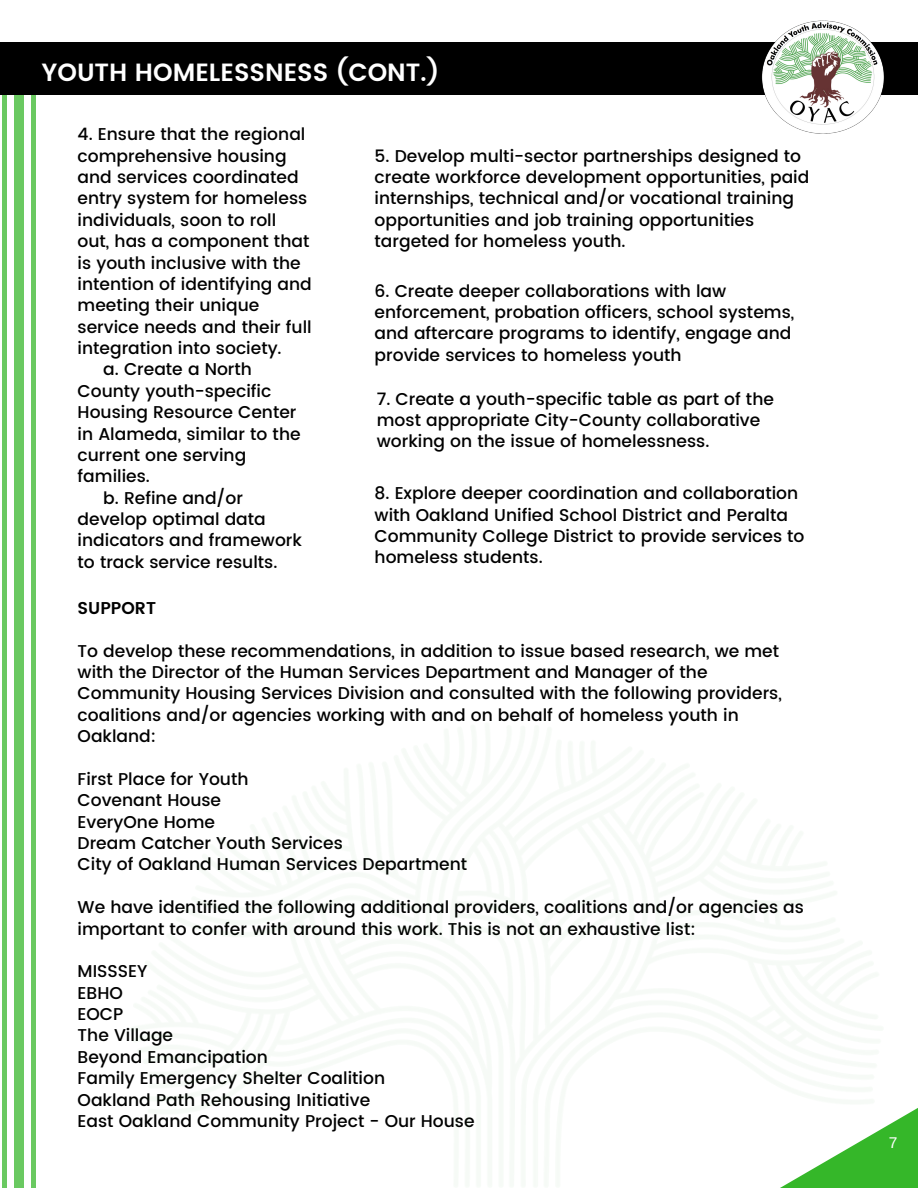
<style>
.page{position:relative;width:918px;height:1188px;background:#fff}
.page>*{position:absolute;margin:0;border:0;box-sizing:border-box;transform-origin:0 0}
.t1{font:600 24.9px "Poppins";color:#fff}
.t2{font:500 17.1px/21.3px "Poppins";color:#000}
.t3{font:600 17.1px "Poppins";color:#000}
.t4{font:15.6px "Arimo";color:#fff}
</style>
<div class="page">
<div style="left:0;top:42px;width:918px;height:52px;background:#000"></div>
<div style="left:2px;top:96px;width:5px;height:1092px;background:#6ac961"></div>
<div style="left:14px;top:96px;width:10px;height:1092px;background:#6ac961"></div>
<div style="left:31px;top:96px;width:5px;height:1092px;background:#6ac961"></div>
<img style="left:780px;top:1108px;width:138px;height:80px">
<img style="left:760px;top:20px;width:125px;height:114px">
<h1 class="t1" style="left:41px;top:58px;width:399px">YOUTH HOMELESSNESS (CONT.)</h1>
<p class="t2" style="left:78px;top:124px;width:229px">4. Ensure that the regional</p>
<p class="t2" style="left:78px;top:145px;width:211px">comprehensive housing</p>
<p class="t2" style="left:78px;top:167px;width:223px">and services coordinated</p>
<p class="t2" style="left:78px;top:188px;width:231px">entry system for homeless</p>
<p class="t2" style="left:78px;top:209px;width:200px">individuals, soon to roll</p>
<p class="t2" style="left:78px;top:231px;width:233px">out, has a component that</p>
<p class="t2" style="left:78px;top:252px;width:225px">is youth inclusive with the</p>
<p class="t2" style="left:78px;top:273px;width:236px">intention of identifying and</p>
<p class="t2" style="left:78px;top:295px;width:183px">meeting their unique</p>
<p class="t2" style="left:78px;top:316px;width:236px">service needs and their full</p>
<p class="t2" style="left:78px;top:338px;width:206px">integration into society.</p>
<p class="t2" style="left:103px;top:359px;width:150px">a. Create a North</p>
<p class="t2" style="left:78px;top:380px;width:195px">County youth-specific</p>
<p class="t2" style="left:78px;top:402px;width:220px">Housing Resource Center</p>
<p class="t2" style="left:78px;top:423px;width:225px">in Alameda, similar to the</p>
<p class="t2" style="left:78px;top:444px;width:170px">current one serving</p>
<p class="t2" style="left:78px;top:466px;width:74px">families.</p>
<p class="t2" style="left:103px;top:487px;width:141px">b. Refine and/or</p>
<p class="t2" style="left:78px;top:509px;width:190px">develop optimal data</p>
<p class="t2" style="left:78px;top:530px;width:226px">indicators and framework</p>
<p class="t2" style="left:78px;top:551px;width:201px">to track service results.</p>
<p class="t2" style="left:375px;top:145px;width:436px">5. Develop multi-sector partnerships designed to create workforce development opportunities, paid internships, technical and/or vocational training opportunities and job training opportunities targeted for homeless youth.</p>
<p class="t2" style="left:375px;top:280px;width:421px">6. Create deeper collaborations with law enforcement, probation officers, school systems, and aftercare programs to identify, engage and provide services to homeless youth</p>
<p class="t2" style="left:377px;top:388px;width:399px">7. Create a youth-specific table as part of the most appropriate City-County collaborative working on the issue of homelessness.</p>
<p class="t2" style="left:375px;top:483px;width:431px">8. Explore deeper coordination and collaboration with Oakland Unified School District and Peralta Community College District to provide services to homeless students.</p>
<p class="t3" style="left:78px;top:598px;width:80px">SUPPORT</p>
<p class="t2" style="left:78px;top:640px;width:706px">To develop these recommendations, in addition to issue based research, we met with the Director of the Human Services Department and Manager of the Community Housing Services Division and consulted with the following providers, coalitions and/or agencies working with and on behalf of homeless youth in Oakland:</p>
<p class="t2" style="left:78px;top:768px;width:391px">First Place for Youth<br>Covenant House<br>EveryOne Home<br>Dream Catcher Youth Services<br>City of Oakland Human Services Department</p>
<p class="t2" style="left:78px;top:897px;width:728px">We have identified the following additional providers, coalitions and/or agencies as important to confer with around this work. This is not an exhaustive list:</p>
<p class="t2" style="left:78px;top:961px;width:399px">MISSSEY<br>EBHO<br>EOCP<br>The Village<br>Beyond Emancipation<br>Family Emergency Shelter Coalition<br>Oakland Path Rehousing Initiative<br>East Oakland Community Project - Our House</p>
<p class="t4" style="left:889px;top:1133px;width:10px">7</p>
</div>
